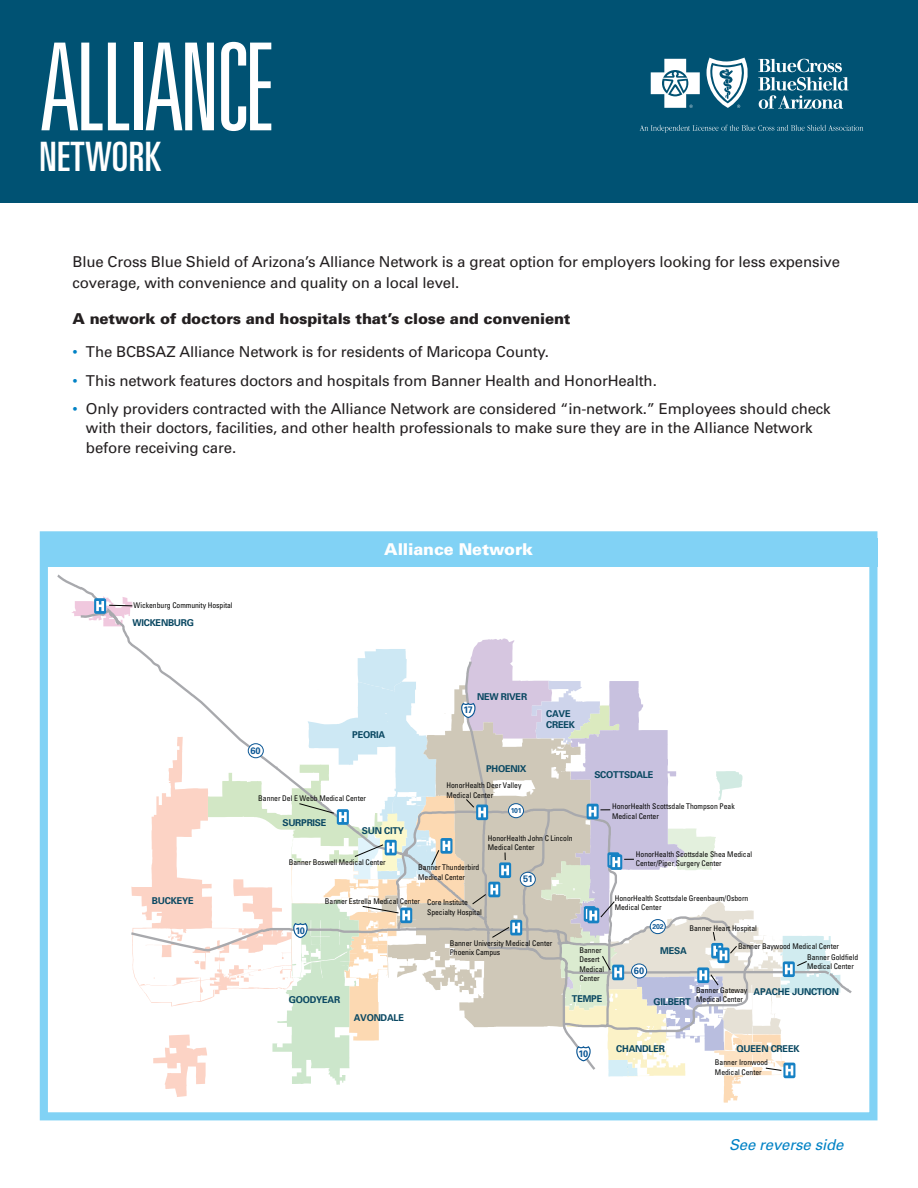
<style>
.page{position:relative;width:918px;height:1188px;background:#fff}
.page>*{position:absolute;margin:0;border:0;box-sizing:border-box;transform-origin:0 0}
.t1{font:300 ultra-condensed 121.5px "Univers";letter-spacing:-.04em;color:#fff}
.t2{font:ultra-condensed 40.5px "Univers";letter-spacing:.01em;color:#fff}
.t3{font:900 16.35px "Univers";letter-spacing:-.01em;color:#fff}
.t4{font:15px/19.5px "Univers";letter-spacing:-.01em;color:#231f20}
.t5{font:900 15px "Univers";letter-spacing:-.01em;color:#231f20}
.t6{font:italic 15px "Univers";letter-spacing:-.01em;color:#0082c5}
.t7{font:700 9.45px/10.6px "Univers";letter-spacing:-.025em;color:#0a4862}
.t8{font:700 9.45px "Univers";letter-spacing:-.075em;color:#0b5795}
.t9{font:condensed 7.8px/9.3px "Univers";letter-spacing:-.005em;color:#050504}
.t10{font:700 7.05px "Univers";letter-spacing:-.05em;color:#0b5795}
.s1{color:#0082c5}
</style>
<div class="page">
<div style="left:0;top:0;width:918px;height:202px;background:#005273"></div>
<svg style="left:706px;top:58px;width:42px;height:50px"></svg>
<svg style="left:651px;top:59px;width:49px;height:49px"></svg>
<svg style="left:758px;top:59px;width:91px;height:50px"></svg>
<svg style="left:640px;top:125px;width:223px;height:8px"></svg>
<svg style="left:39px;top:531px;width:839px;height:590px"></svg>
<div style="left:41px;top:538px;width:837px;height:29px;background:#81d2f5"></div>
<h1 class="t1" style="left:40px;top:24px;width:237px">ALLIANCE</h1>
<h2 class="t2" style="left:40px;top:134px;width:123px">NETWORK</h2>
<h3 class="t4" style="left:72px;top:252px;width:769px;line-height:20.2px">Blue Cross Blue Shield of Arizona’s Alliance Network is a great option for employers looking for less expensive coverage, with convenience and quality on a local level.</h3>
<h3 class="t5" style="left:72px;top:310px;width:500px">A network of doctors and hospitals that’s close and convenient</h3>
<h3 class="t4" style="left:72px;top:342px;width:478px"><span class="s1">•</span> The BCBSAZ Alliance Network is for residents of Maricopa County.</h3>
<h3 class="t4" style="left:72px;top:370px;width:586px"><span class="s1">•</span> This network features doctors and hospitals from Banner Health and HonorHealth.</h3>
<p class="t4" style="left:86px;top:399px;width:746px;text-indent:-14px"><span class="s1">•</span> Only providers contracted with the Alliance Network are considered “in-network.” Employees should check with their doctors, facilities, and other health professionals to make sure they are in the Alliance Network before receiving care.</p>
<p class="t9" style="left:134px;top:601px;width:101px">Wickenburg Community Hospital</p>
<p class="t7" style="left:132px;top:617px;width:63px">WICKENBURG</p>
<h3 class="t3" style="left:384px;top:539px;width:150px">Alliance Network</h3>
<p class="t7" style="left:152px;top:895px;width:43px">BUCKEYE</p>
<p class="t8" style="left:251px;top:745px;width:12px">60</p>
<p class="t7" style="left:352px;top:729px;width:34px">PEORIA</p>
<p class="t9" style="left:258px;top:794px;width:109px">Banner Del E Webb Medical Center</p>
<p class="t7" style="left:282px;top:817px;width:46px">SURPRISE</p>
<p class="t7" style="left:362px;top:825px;width:44px">SUN CITY</p>
<p class="t7" style="left:477px;top:691px;width:52px">NEW RIVER</p>
<p class="t8" style="left:463px;top:704px;width:11px">17</p>
<p class="t7" style="left:486px;top:763px;width:42px">PHOENIX</p>
<p class="t9" style="left:446px;top:781px;width:76px">HonorHealth Deer Valley<br>Medical Center</p>
<p class="t10" style="left:511px;top:806px;width:12px">101</p>
<p class="t7" style="left:546px;top:708px;width:30px">CAVE<br>CREEK</p>
<p class="t9" style="left:488px;top:833px;width:86px">HonorHealth John C Lincoln<br>Medical Center</p>
<p class="t9" style="left:289px;top:858px;width:98px">Banner Boswell Medical Center</p>
<p class="t9" style="left:325px;top:896px;width:97px">Banner Estrella Medical Center</p>
<p class="t9" style="left:418px;top:863px;width:63px">Banner Thunderbird<br>Medical Center</p>
<p class="t9" style="left:427px;top:898px;width:56px">Core Institute<br>Specialty Hospital</p>
<p class="t8" style="left:296px;top:924px;width:11px">10</p>
<p class="t8" style="left:523px;top:873px;width:11px">51</p>
<p class="t7" style="left:594px;top:769px;width:61px">SCOTTSDALE</p>
<p class="t9" style="left:612px;top:802px;width:124px">HonorHealth Scottsdale Thompson Peak<br>Medical Center</p>
<p class="t9" style="left:636px;top:849px;width:118px">HonorHealth Scottsdale Shea Medical<br>Center/Piper Surgery Center</p>
<p class="t9" style="left:615px;top:893px;width:135px">HonorHealth Scottsdale Greenbaum/Osborn<br>Medical Center</p>
<p class="t10" style="left:653px;top:922px;width:12px">202</p>
<p class="t9" style="left:689px;top:924px;width:69px">Banner Heart Hospital</p>
<p class="t7" style="left:289px;top:994px;width:53px">GOODYEAR</p>
<p class="t7" style="left:354px;top:1012px;width:52px">AVONDALE</p>
<p class="t9" style="left:450px;top:938px;width:104px">Banner University Medical Center<br>Phoenix Campus</p>
<p class="t9" style="left:579px;top:945px;width:26px">Banner<br>Desert<br>Medical<br>Center</p>
<p class="t7" style="left:572px;top:993px;width:32px">TEMPE</p>
<p class="t8" style="left:579px;top:1047px;width:11px">10</p>
<p class="t9" style="left:807px;top:940px;width:52px;line-height:11.1px;text-indent:-69px">Banner Baywood Medical Center<br>Banner Goldfield</p>
<p class="t9" style="left:807px;top:961px;width:48px">Medical Center</p>
<p class="t9" style="left:696px;top:985px;width:53px">Banner Gateway<br>Medical Center</p>
<p class="t7" style="left:660px;top:945px;width:28px">MESA</p>
<p class="t8" style="left:634px;top:965px;width:12px">60</p>
<p class="t7" style="left:754px;top:986px;width:87px">APACHE JUNCTION</p>
<p class="t7" style="left:653px;top:996px;width:39px">GILBERT</p>
<p class="t7" style="left:616px;top:1043px;width:50px">CHANDLER</p>
<p class="t7" style="left:737px;top:1043px;width:65px">QUEEN CREEK</p>
<p class="t9" style="left:715px;top:1058px;width:55px">Banner Ironwood<br>Medical Center</p>
<h3 class="t6" style="left:729px;top:1135px;width:116px">See reverse side</h3>
</div>
